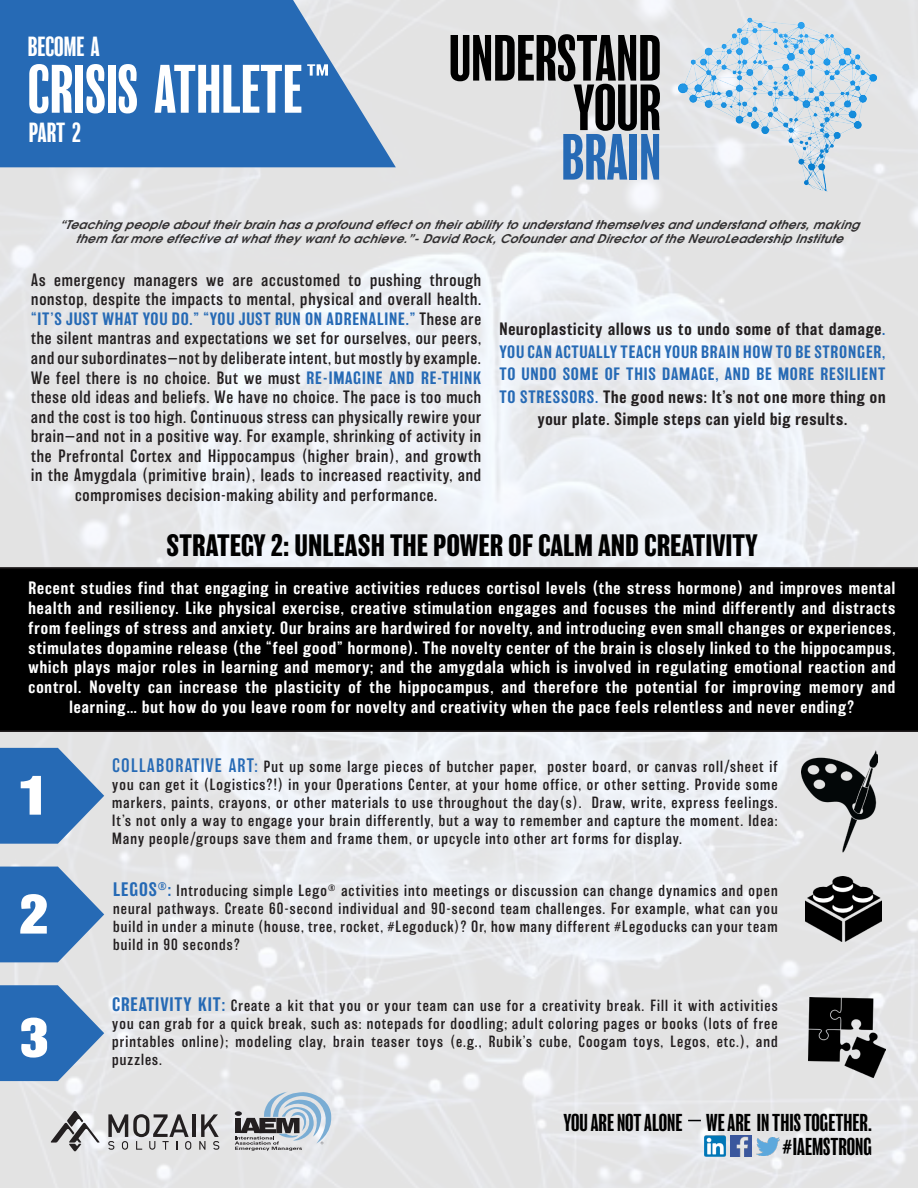
<style>
.page{position:relative;width:918px;height:1188px;background:#fff}
.page>*{position:absolute;margin:0;border:0;box-sizing:border-box;transform-origin:0 0}
.Text__Center{font:condensed 63px "Balboa";color:#fff}
.Text_Left_Justify{font:condensed 60px "Balboa";color:#000}
.Text_Left_Justify-2{font:condensed 60px "Balboa";color:#266ab5}
.t1{font:900 51px "Balboa";color:#fff}
.t2{font:700 48px "Balboa";color:#fff;scale:1.38 1}
.Text__Center-2{font:700 28.5px "Balboa";color:#000}
.Text__Center-3{font:condensed 25.5px "Balboa";color:#fff}
.Text__Center-4{font:condensed 22.5px "Balboa";color:#000}
.Text__Center-5{font:500 16.5px/19.8px "Balboa";letter-spacing:.06em;color:#fff;text-align:center}
.Text__Center-6{font:300 16.5px/19.5px "Balboa";letter-spacing:.05em;color:#231f20;text-align:center}
.Text__Center-7{font:500 16.5px/22.5px "Balboa";letter-spacing:.05em;color:#231f20;text-align:center}
.Text__Center-8{font:300 15px/18px "Balboa";letter-spacing:.07em;color:#231f20;text-align:justify}
.Text__Center-9{font:italic 600 12px/14.4px "Avant Garde CE";letter-spacing:.03em;color:#312f30;text-align:center}
.s1{font-weight:500;color:#266ab5}
.s2{color:#266ab5}
.s3{font-size:18px;color:#266ab5}
.s4{font-weight:500;font-size:18px;color:#266ab5}
</style>
<div class="page">
<img style="left:0;top:0;width:918px;height:1188px">
<img style="left:605px;top:5px;width:313px;height:196px">
<svg style="left:0;top:0;width:396px;height:167px;background:#3e79bb"></svg>
<div style="left:0;top:567px;width:918px;height:165px;background:#000"></div>
<hr style="left:192px;top:1114px;width:3px;height:23px;background:#231f20">
<svg style="left:108px;top:1114px;width:83px;height:36px;background:#abaaab"></svg>
<svg style="left:199px;top:1114px;width:20px;height:36px"></svg>
<svg style="left:50px;top:1111px;width:50px;height:41px;background:#bab9bb"></svg>
<svg style="left:235px;top:1092px;width:96px;height:59px;background:#adb7c0"></svg>
<svg style="left:0;top:748px;width:104px;height:96px;background:#4f84bf"></svg>
<img style="left:756px;top:1137px;width:23px;height:19px">
<img style="left:730px;top:1135px;width:21px;height:22px">
<img style="left:703px;top:1135px;width:24px;height:22px">
<svg style="left:688px;top:1120px;width:13px;height:1px"></svg>
<img style="left:801px;top:750px;width:77px;height:103px">
<img style="left:806px;top:876px;width:75px;height:65px">
<img style="left:809px;top:998px;width:77px;height:80px">
<svg style="left:0;top:867px;width:104px;height:95px;background:#4e83be"></svg>
<svg style="left:0;top:985px;width:104px;height:96px;background:#4f84bf"></svg>
<p class="Text_Left_Justify" style="left:449px;top:27px;width:214px">UNDERSTAND</p>
<p class="Text_Left_Justify" style="left:573px;top:77px;width:89px">YOUR</p>
<p class="Text_Left_Justify-2" style="left:561px;top:126px;width:101px">BRAIN</p>
<p class="Text__Center-9" style="left:59px;top:217px;width:805px">“Teaching people about their brain hasa profound effect on their ability to understand themselvesand understand others,making them far more effective at what they want to achieve.” -David Rock,Cofounder and Director of the NeuroLeadership Institute</p>
<p class="Text__Center-3" style="left:28px;top:33px;width:73px">BECOME A</p>
<p class="Text__Center" style="left:28px;top:57px;width:276px">CRISIS ATHLETE</p>
<p class="Text__Center-3" style="left:29px;top:120px;width:53px">PART 2</p>
<p class="t2" style="left:305px;top:55px;width:20px">™</p>
<p class="Text__Center-6" style="left:31px;top:270px;width:451px">As emergency managers we are accustomed to pushing through nonstop, despite the impacts to mental, physical and overall health. <span class="s1">“IT’S JUST WHAT YOU DO.” “YOU JUST RUN ON ADRENALINE.”</span> These are the silent mantras and expectations we set for ourselves, our peers, and our subordinates—not by deliberate intent, but mostly by example.<br>We feel there is no choice. But we must <span class="s1">RE-IMAGINE AND RE-THINK </span>these old ideas and beliefs. We have no choice. The pace is too much and the cost is too high. Continuous stress can physically rewire your brain—and not in a positive way. For example, shrinking of activity in the Prefrontal Cortex and Hippocampus (higher brain), and growth in the Amygdala (primitive brain), leads to increased reactivity, and compromises decision-making ability and performance.</p>
<p class="Text__Center-7" style="left:500px;top:318px;width:388px">Neuroplasticity allows us to undo some of that damage<span class="s2">.<br>YOU CAN ACTUALLY TEACH YOUR BRAIN HOW TO BE STRONGER, TO UNDO SOME OF THIS DAMAGE, AND BE MORE RESILIENT TO STRESSORS.</span> The good news: It’s not one more thing on your plate. Simple steps can yield big results.</p>
<p class="Text__Center-2" style="left:166px;top:529px;width:593px">STRATEGY 2: UNLEASH THE POWER OF CALM AND CREATIVITY</p>
<p class="Text__Center-5" style="left:29px;top:578px;width:869px">Recent studies find that engaging in creative activities reduces cortisol levels (the stress hormone) and improves mental health and resiliency. Like physical exercise, creative stimulation engages and focuses the mind differently and distracts from feelings of stress and anxiety. Our brains are hardwired for novelty, and introducing even small changes or experiences, stimulates dopamine release (the “feel good” hormone). The novelty center of the brain is closely linked to the hippocampus, which plays major roles in learning and memory; and the amygdala which is involved in regulating emotional reaction and control. Novelty can increase the plasticity of the hippocampus, and therefore the potential for improving memory and learning… but how do you leave room for novelty and creativity when the pace feels relentless and never ending?</p>
<p class="t1" style="left:20px;top:767px;width:27px">1</p>
<p class="t1" style="left:19px;top:886px;width:32px">2</p>
<p class="t1" style="left:19px;top:1009px;width:32px">3</p>
<p class="Text__Center-8" style="left:112px;top:757px;width:667px"><span class="s3">COLLABORATIVE ART:</span> Put up some large pieces of butcher paper, poster board, or canvas roll/sheet if you can get it (Logistics?!) in your Operations Center, at your home office, or other setting. Provide some markers, paints, crayons, or other materials to use throughout the day(s). Draw, write, express feelings.<br>It’s not only a way to engage your brain differently, but a way to remember and capture the moment. Idea:<br>Many people/groups save them and frame them, or upcycle into other art forms for display.</p>
<p class="Text__Center-8" style="left:113px;top:882px;width:666px"><span class="s4">LEGOS®:</span> Introducing simple Lego® activities into meetings or discussion can change dynamics and open neural pathways. Create 60-second individual and 90-second team challenges. For example, what can you build in under a minute (house, tree, rocket, #Legoduck)? Or, how many different #Legoducks can your team build in 90 seconds?</p>
<p class="Text__Center-8" style="left:112px;top:997px;width:667px"><span class="s4">CREATIVITY KIT:</span> Create a kit that you or your team can use for a creativity break. Fill it with activities you can grab for a quick break, such as: notepads for doodling; adult coloring pages or books (lots of free printables online); modeling clay, brain teaser toys (e.g., Rubik’s cube, Coogam toys, Legos, etc.), and puzzles.</p>
<p class="Text__Center-4" style="left:563px;top:1111px;width:310px">YOU ARE NOT ALONE WE ARE IN THIS TOGETHER.</p>
<p class="Text__Center-4" style="left:781px;top:1135px;width:92px">#IAEMSTRONG</p>
</div>
